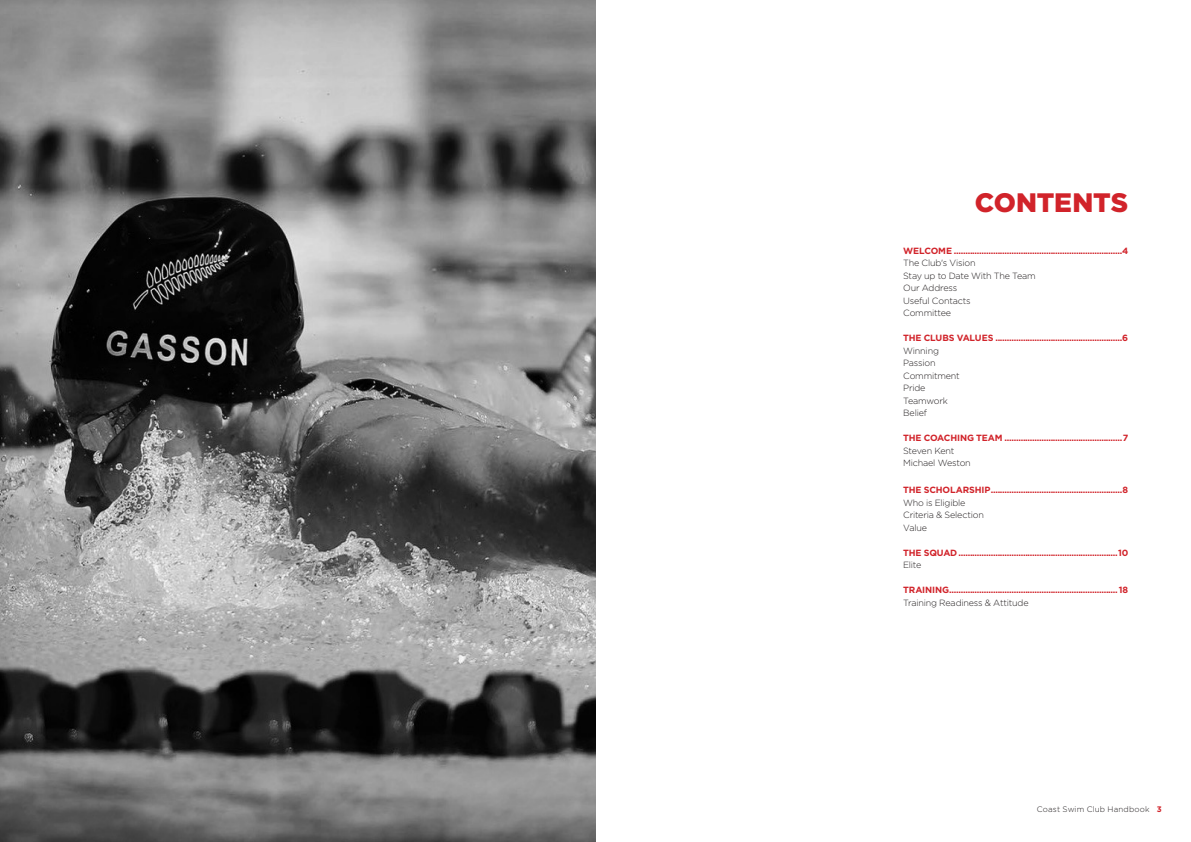
<style>
.page{position:relative;width:1191px;height:842px;background:#fff}
.page>*{position:absolute;margin:0;border:0;box-sizing:border-box;transform-origin:0 0}
.t1{font:900 26.7px "Gotham";letter-spacing:-.01em;color:#d1232a}
.t2{font:700 9px "Gotham";letter-spacing:-.015em;color:#d1232a}
.t3{font:300 9px/12.5px "Gotham";letter-spacing:-.02em;color:#231f20}
.t4{font:300 8px "Gotham";letter-spacing:.015em;color:#231f20}
.s1{font-weight:700;color:#d1232a}
</style>
<div class="page">
<img style="left:0;top:0;width:595px;height:842px">
<p class="t1" style="left:974px;top:184px;width:155px">CONTENTS</p>
<p class="t2" style="left:903px;top:245px;width:226px">WELCOME .........................................................................4</p>
<p class="t3" style="left:903px;top:257px;width:134px">The Club's Vision<br>Stay up to Date With The Team</p>
<p class="t3" style="left:903px;top:282px;width:56px">Our Address</p>
<p class="t3" style="left:903px;top:294px;width:69px">Useful Contacts</p>
<p class="t3" style="left:903px;top:307px;width:49px">Committee</p>
<p class="t2" style="left:903px;top:332px;width:227px">THE CLUBS VALUES .......................................................6</p>
<p class="t3" style="left:903px;top:344px;width:58px">Winning<br>Passion<br>Commitment<br>Pride<br>Teamwork<br>Belief</p>
<p class="t2" style="left:903px;top:432px;width:227px">THE COACHING TEAM ...................................................7</p>
<p class="t3" style="left:903px;top:444px;width:69px">Steven Kent<br>Michael Weston</p>
<p class="t2" style="left:903px;top:484px;width:227px">THE SCHOLARSHIP.........................................................8</p>
<p class="t3" style="left:903px;top:496px;width:64px">Who is Eligible</p>
<p class="t3" style="left:903px;top:508px;width:82px">Criteria &amp; Selection</p>
<p class="t3" style="left:903px;top:521px;width:25px">Value</p>
<p class="t2" style="left:903px;top:546px;width:226px">THE SQUAD .....................................................................10</p>
<p class="t3" style="left:903px;top:558px;width:20px">Elite</p>
<p class="t2" style="left:903px;top:584px;width:226px">TRAINING......................................................................... 18</p>
<p class="t3" style="left:903px;top:596px;width:127px">Training Readiness &amp; Attitude</p>
<p class="t4" style="left:1036px;top:804px;width:126px">Coast Swim Club Handbook <span class="s1">3</span></p>
</div>
